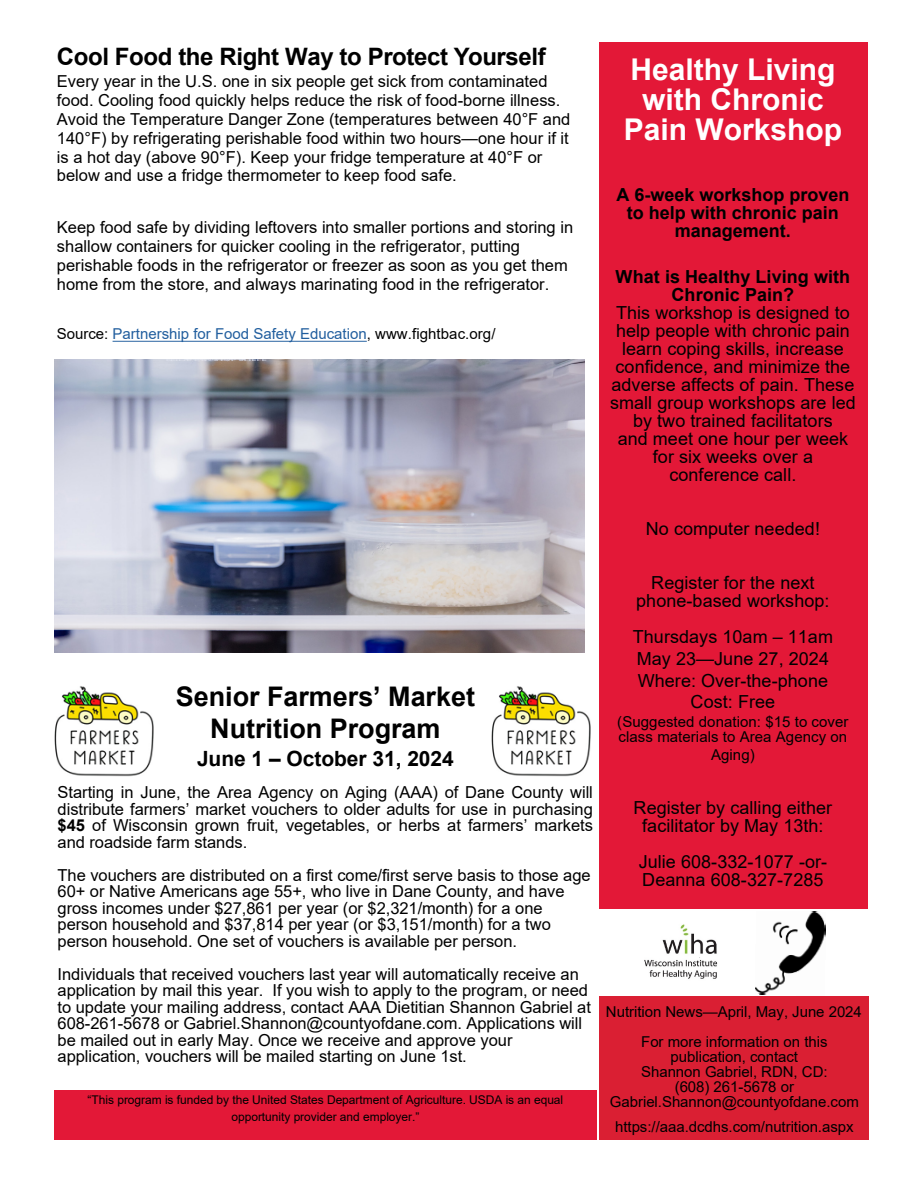
<style>
.page{position:relative;width:918px;height:1188px;background:#fff}
.page>*{position:absolute;margin:0;border:0;box-sizing:border-box;transform-origin:0 0}
.Article_Body{font:700 30px/30px "Arial";color:#fff;text-align:center}
.t1{font:700 27px/32.4px "Arial";color:#000;text-align:center}
.Sources{font:700 24px "Arial";letter-spacing:-.015em;color:#000}
.t2{font:700 21px "Arial";color:#000}
.Article_Body-2{font:18px/18px "Arial";letter-spacing:.005em;color:#000;text-align:center}
.Article_Body-3{font:700 18px/18px "Arial";color:#000;text-align:center}
.Sources-2{font:16.5px/16.5px "Arial";letter-spacing:-.005em;color:#000}
.Article_Body-4{font:15px/15px "Arial";letter-spacing:-.005em;color:#000;text-align:center}
.Sources-3{font:15px "Arial";color:#215e9e}
.t3{font:12px/16.8px "Arial";letter-spacing:-.005em;color:#000;text-align:center}
.s1{color:#000}
.s2{font-weight:700}
</style>
<div class="page">
<div style="left:54px;top:1091px;width:543px;height:49px;background:#e31837"></div>
<div style="left:599px;top:42px;width:269px;height:867px;background:#e31837"></div>
<img style="left:55px;top:360px;width:530px;height:293px">
<img style="left:644px;top:924px;width:74px;height:55px">
<img style="left:755px;top:911px;width:71px;height:84px">
<img style="left:491px;top:686px;width:100px;height:91px">
<img style="left:54px;top:686px;width:100px;height:91px">
<div style="left:599px;top:996px;width:269px;height:143px;background:#da1f33"></div>
<hr style="left:113px;top:341px;width:254px;height:1px;background:#215e9e">
<p class="Sources" style="left:57px;top:39px;width:490px">Cool Food the Right Way to Protect Yourself</p>
<p class="Sources-2" style="left:57px;top:72px;width:515px;line-height:18.9px">Every year in the U.S. one in six people get sick from contaminated food. Cooling food quickly helps reduce the risk of food-borne illness.<br>Avoid the Temperature Danger Zone (temperatures between 40°F and 140°F) by refrigerating perishable food within two hours—one hour if it is a hot day (above 90°F). Keep your fridge temperature at 40°F or below and use a fridge thermometer to keep food safe.</p>
<p class="Sources-2" style="left:57px;top:217px;width:518px;line-height:19.2px">Keep food safe by dividing leftovers into smaller portions and storing in shallow containers for quicker cooling in the refrigerator, putting perishable foods in the refrigerator or freezer as soon as you get them home from the store, and always marinating food in the refrigerator.</p>
<p class="Sources-3" style="left:57px;top:323px;width:440px"><span class="s1">Source:</span> Partnership for Food Safety Education<span class="s1">, www.fightbac.org/</span></p>
<p class="Article_Body" style="left:624px;top:55px;width:220px">Healthy Living with Chronic<br>Pain Workshop</p>
<p class="Article_Body-3" style="left:616px;top:186px;width:235px">A 6-week workshop proven to help with chronic pain management.</p>
<p class="Article_Body-2" style="left:610px;top:268px;width:247px"><span class="s2">What is Healthy Living with<br>Chronic Pain?<br></span>This workshop is designed to help people with chronic pain learn coping skills, increase confidence, and minimize the adverse affects of pain. These small group workshops are led by two trained facilitators<br>and meet one hour per week for six weeks over a conference call.</p>
<h2 class="t1" style="left:176px;top:680px;width:301px">Senior Farmers’ Market<br>Nutrition Program</h2>
<p class="t2" style="left:197px;top:744px;width:258px">June 1 – October 31, 2024</p>
<p class="Sources-2" style="left:58px;top:784px;width:537px;text-align:justify">Starting in June, the Area Agency on Aging (AAA) of Dane County will distribute farmers’ market vouchers to older adults for use in purchasing <span class="s2">$45</span> of Wisconsin grown fruit, vegetables, or herbs at farmers’ markets and roadside farm stands.</p>
<p class="Sources-2" style="left:58px;top:867px;width:535px">The vouchers are distributed on a first come/first serve basis to those age 60+ or Native Americans age 55+, who live in Dane County, and have gross incomes under $27,861 per year (or $2,321/month) for a one person household and $37,814 per year (or $3,151/month) for a two person household. One set of vouchers is available per person.</p>
<p class="Sources-2" style="left:58px;top:966px;width:535px">Individuals that received vouchers last year will automatically receive an application by mail this year. If you wish to apply to the program, or need to update your mailing address, contact AAA Dietitian Shannon Gabriel at 608-261-5678 or Gabriel.Shannon@countyofdane.com. Applications will be mailed out in early May. Once we receive and approve your application, vouchers will be mailed starting on June 1st.</p>
<p class="t3" style="left:88px;top:1092px;width:477px">“This program is funded by the United States Department of Agriculture. USDA is an equal opportunity provider and employer.”</p>
<p class="Article_Body-2" style="left:646px;top:520px;width:176px">No computer needed!</p>
<p class="Article_Body-2" style="left:636px;top:574px;width:195px">Register for the next phone-based workshop:</p>
<p class="Article_Body-2" style="left:633px;top:626px;width:202px;line-height:21.6px">Thursdays 10am – 11am<br>May 23—June 27, 2024<br>Where: Over-the-phone<br>Cost: Free</p>
<p class="Article_Body-4" style="left:617px;top:715px;width:233px;text-align:left">(Suggested donation: $15 to cover class materials to Area Agency on</p>
<p class="Article_Body-4" style="left:711px;top:747px;width:45px">Aging)</p>
<p class="Article_Body-2" style="left:634px;top:798px;width:200px">Register by calling either facilitator by May 13th:</p>
<p class="Article_Body-2" style="left:639px;top:852px;width:190px;text-align:left">Julie 608-332-1077 -or-<br>Deanna 608-327-7285</p>
<p class="Article_Body-4" style="left:606px;top:997px;width:258px;line-height:30px">Nutrition News—April, May, June 2024<br>For more information on this</p>
<p class="Article_Body-4" style="left:610px;top:1049px;width:250px">publication, contact<br>Shannon Gabriel, RDN, CD:<br>(608) 261-5678 or<br>Gabriel.Shannon@countyofdane.com</p>
<p class="Article_Body-4" style="left:615px;top:1119px;width:240px">https://aaa.dcdhs.com/nutrition.aspx</p>
</div>
